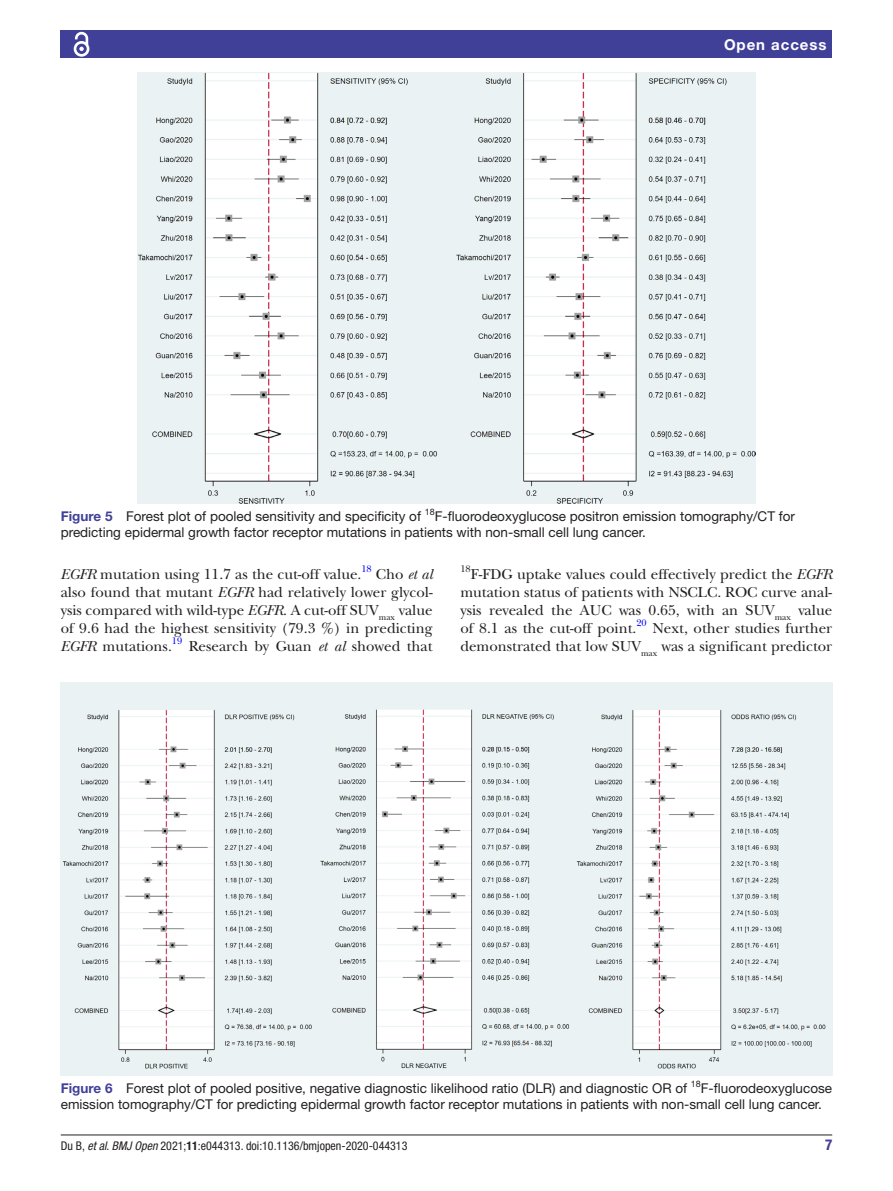
<style>
.page{position:relative;width:893px;height:1191px;background:#fff}
.page>*{position:absolute;margin:0;border:0;box-sizing:border-box;transform-origin:0 0}
.t1{font:15px/18.1px "New Baskerville";color:#231f20;text-align:justify}
.t2{font:700 15px "Helvetica Neue LT Std";letter-spacing:.065em;color:#fff}
.t3{font:700 condensed 15px "Helvetica Neue LT Std";color:#414099}
.t4{font:13.5px/16.2px "Helvetica Neue LT Std";color:#231f20}
.t5{font:condensed 12px "Helvetica Neue LT Std";color:#231f20}
.t6{font:9.9px "New Baskerville";color:#00f}
.t7{font:9.9px "New Baskerville";color:#231f20}
.s1{font-weight:700;color:#414099}
.s2{font-style:italic}
.s3{font-weight:700}
</style>
<div class="page">
<hr style="left:61px;top:1134px;width:771px;height:1px;background:#231f20">
<div style="left:61px;top:31px;width:771px;height:27px;background:#414099"></div>
<svg style="left:73px;top:31px;width:17px;height:26px"></svg>
<img style="left:138px;top:73px;width:617px;height:430px">
<img style="left:61px;top:682px;width:771px;height:393px">
<p class="t2" style="left:724px;top:35px;width:104px">Open access</p>
<p class="t4" style="left:61px;top:508px;width:736px"><span class="s1">Figure 5</span> Forest plot of pooled sensitivity and specificity of <sup>18</sup>F-fluorodeoxyglucose positron emission tomography/CT for predicting epidermal growth factor receptor mutations in patients with non-small cell lung cancer.</p>
<p class="t1" style="left:61px;top:565px;width:302px"><span class="s2">EGFR</span> mutation using 11.7 as the cut-off value.</p>
<p class="t6" style="left:361px;top:563px;width:12px">18</p>
<p class="t1" style="left:61px;top:565px;width:373px;text-indent:315px">Cho <span class="s2">et al </span>also found that mutant <span class="s2">EGFR</span> had relatively lower glycol&shy;ysis compared with wild-type <span class="s2">EGFR</span>. A cut-off SUV<sub>max</sub> value of 9.6 had the highest sensitivity (79.3 %) in predicting <span class="s2">EGFR</span> mutations.</p>
<p class="t6" style="left:172px;top:635px;width:12px">19</p>
<p class="t1" style="left:189px;top:637px;width:245px">Research by Guan <span class="s2">et al</span> showed that</p>
<p class="t7" style="left:460px;top:563px;width:12px">18</p>
<p class="t1" style="left:460px;top:565px;width:373px;text-indent:10px">F-FDG uptake values could effectively predict the <span class="s2">EGFR </span>mutation status of patients with NSCLC. ROC curve anal&shy;ysis revealed the AUC was 0.65, with an SUV<sub>max</sub> value of 8.1 as the cut-off point.</p>
<p class="t6" style="left:636px;top:617px;width:12px">20</p>
<p class="t1" style="left:460px;top:619px;width:373px;text-align:right">Next, other studies further<br>demonstrated that low SUV<sub>max</sub> was a significant predictor</p>
<p class="t4" style="left:61px;top:1080px;width:773px"><span class="s1">Figure 6</span> Forest plot of pooled positive, negative diagnostic likelihood ratio (DLR) and diagnostic OR of <sup>18</sup>F-fluorodeoxyglucose emission tomography/CT for predicting epidermal growth factor receptor mutations in patients with non-small cell lung cancer.</p>
<p class="t5" style="left:61px;top:1138px;width:348px">Du B, <span class="s2">et al</span>. <span class="s2">BMJ Open</span> 2021;<span class="s3">11</span>:e044313. doi:10.1136/bmjopen-2020-044313</p>
<p class="t3" style="left:825px;top:1135px;width:9px">7</p>
</div>
